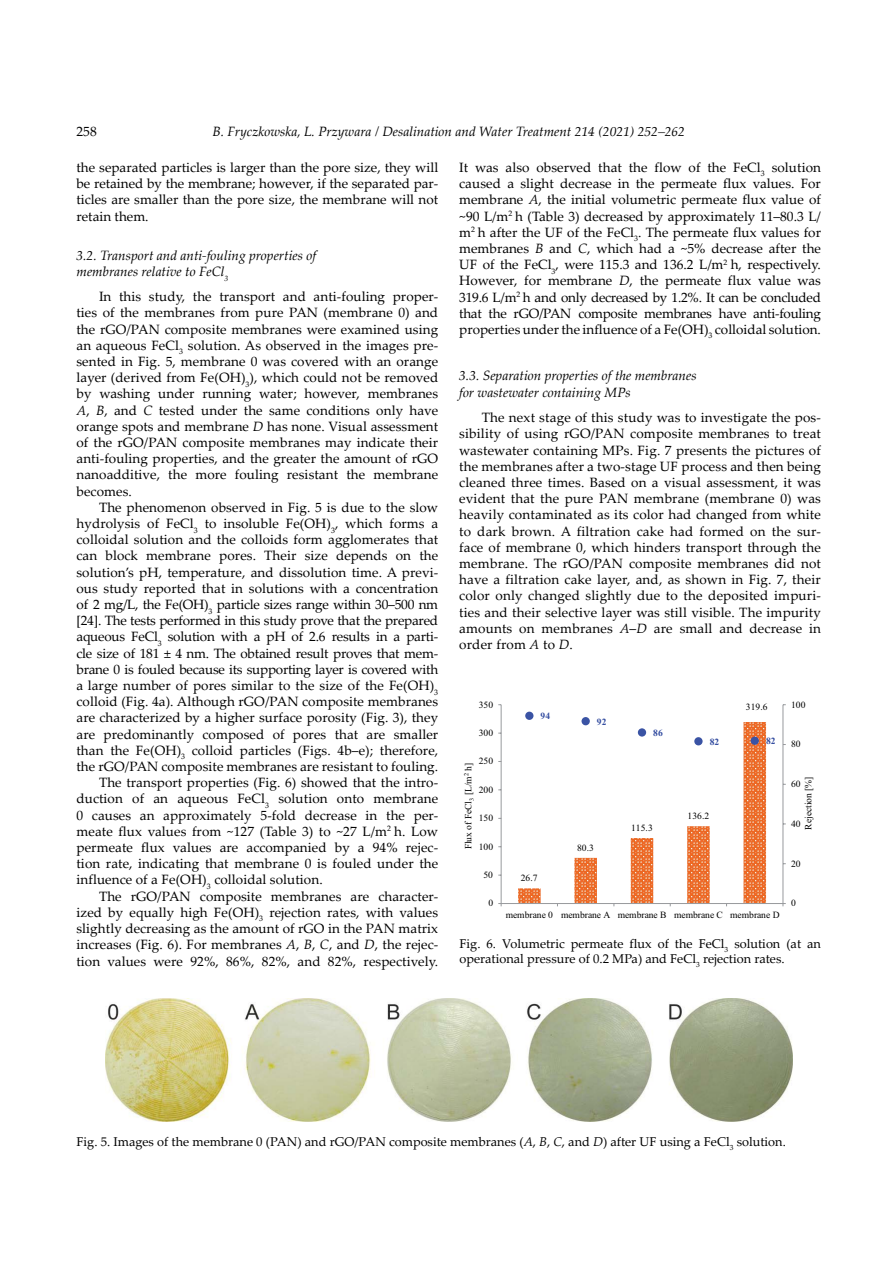
<style>
.page{position:relative;width:893px;height:1263px;background:#fff}
.page>*{position:absolute;margin:0;border:0;box-sizing:border-box;transform-origin:0 0}
.t1{font:13.5px/16.2px "Palatino Linotype";letter-spacing:.005em;color:#000;text-align:justify}
.t2{font:13.5px "Palatino Linotype";letter-spacing:-.02em;color:#000}
.t3{font:italic 13.5px/16.5px "Palatino Linotype";color:#000}
.t4{font:12.75px/15px "Palatino Linotype";color:#000}
.t5{font:9.6px "Times New Roman";color:#000}
.t6{font:700 9.6px "Times New Roman";letter-spacing:.005em;color:#354ea1}
.s1{font-style:italic}
</style>
<div class="page">
<img style="left:105px;top:998px;width:687px;height:124px">
<hr style="left:782px;top:705px;width:1px;height:198px;background:#989a9d">
<hr style="left:501px;top:705px;width:1px;height:198px;background:#989a9d">
<hr style="left:501px;top:903px;width:282px;height:1px;background:#989a9d">
<svg style="left:518px;top:722px;width:248px;height:184px"></svg>
<div style="left:525px;top:712px;width:8px;height:8px;background:#3a53a4;border-radius:50%"></div>
<div style="left:582px;top:717px;width:8px;height:8px;background:#3a53a4;border-radius:50%"></div>
<div style="left:638px;top:728px;width:8px;height:9px;background:#3a53a4;border-radius:50%"></div>
<div style="left:694px;top:737px;width:9px;height:8px;background:#3a53a4;border-radius:50%"></div>
<div style="left:751px;top:737px;width:8px;height:8px;background:#3a53a4;border-radius:50%"></div>
<p class="t1" style="left:77px;top:123px;width:22px">258</p>
<p class="t3" style="left:212px;top:123px;width:474px">B. Fryczkowska, L. Przywara / Desalination and Water Treatment 214 (2021) 252–262</p>
<p class="t1" style="left:76px;top:159px;width:363px">the separated particles is larger than the pore size, they will be retained by the membrane; however, if the separated par&shy;ticles are smaller than the pore size, the membrane will not retain them.</p>
<p class="t3" style="left:76px;top:246px;width:241px">3.2. Transport and anti-fouling properties of membranes relative to FeCl<sub>3</sub></p>
<p class="t1" style="left:76px;top:288px;width:363px;text-indent:23px">In this study, the transport and anti-fouling proper&shy;ties of the membranes from pure PAN (membrane 0) and the rGO/PAN composite membranes were examined using an aqueous FeCl<sub>3</sub> solution. As observed in the images pre&shy;sented in Fig. 5, membrane 0 was covered with an orange layer (derived from Fe(OH)<sub>3</sub>), which could not be removed by washing under running water; however, membranes <span class="s1">A</span>, <span class="s1">B</span>, and <span class="s1">C</span> tested under the same conditions only have orange spots and membrane <span class="s1">D</span> has none. Visual assessment of the rGO/PAN composite membranes may indicate their anti-fouling properties, and the greater the amount of rGO nanoadditive, the more fouling resistant the membrane becomes.</p>
<p class="t1" style="left:99px;top:499px;width:341px">The phenomenon observed in Fig. 5 is due to the slow</p>
<p class="t1" style="left:77px;top:515px;width:363px">hydrolysis of FeCl<sub>3</sub> to insoluble Fe(OH)<sub>3</sub>, which forms a</p>
<p class="t1" style="left:76px;top:531px;width:363px">colloidal solution and the colloids form agglomerates that</p>
<p class="t1" style="left:76px;top:547px;width:363px">can block membrane pores. Their size depends on the</p>
<p class="t1" style="left:76px;top:563px;width:363px">solution’s pH, temperature, and dissolution time. A previ-</p>
<p class="t1" style="left:76px;top:580px;width:363px">ous study reported that in solutions with a concentration</p>
<p class="t2" style="left:76px;top:595px;width:363px">of 2 mg/L, the Fe(OH)<sub>3</sub> particle sizes range within 30–500 nm</p>
<p class="t2" style="left:76px;top:611px;width:363px">[24]. The tests performed in this study prove that the prepared</p>
<p class="t2" style="left:76px;top:627px;width:363px">aqueous FeCl<sub>3</sub> solution with a pH of 2.6 results in a parti-</p>
<p class="t2" style="left:76px;top:643px;width:363px">cle size of 181 ± 4 nm. The obtained result proves that mem-</p>
<p class="t2" style="left:76px;top:660px;width:363px">brane 0 is fouled because its supporting layer is covered with</p>
<p class="t1" style="left:76px;top:677px;width:363px">a large number of pores similar to the size of the Fe(OH)<sub>3</sub></p>
<p class="t1" style="left:77px;top:693px;width:363px">colloid (Fig. 4a). Although rGO/PAN composite membranes</p>
<p class="t1" style="left:77px;top:709px;width:363px">are characterized by a higher surface porosity (Fig. 3), they</p>
<p class="t1" style="left:77px;top:725px;width:363px">are predominantly composed of pores that are smaller</p>
<p class="t1" style="left:77px;top:742px;width:363px">than the Fe(OH)<sub>3</sub> colloid particles (Figs. 4b–e); therefore,</p>
<p class="t1" style="left:76px;top:758px;width:363px">the rGO/PAN composite membranes are resistant to fouling.</p>
<p class="t1" style="left:99px;top:774px;width:341px">The transport properties (Fig. 6) showed that the intro-</p>
<p class="t1" style="left:76px;top:790px;width:363px">duction of an aqueous FeCl<sub>3</sub> solution onto membrane</p>
<p class="t1" style="left:76px;top:806px;width:363px">0 causes an approximately 5-fold decrease in the per-</p>
<p class="t1" style="left:76px;top:823px;width:363px">meate flux values from ~127 (Table 3) to ~27 L/m<sup>2</sup> h. Low</p>
<p class="t1" style="left:77px;top:839px;width:363px">permeate flux values are accompanied by a 94% rejec-</p>
<p class="t1" style="left:77px;top:855px;width:363px">tion rate, indicating that membrane 0 is fouled under the</p>
<p class="t1" style="left:77px;top:871px;width:248px">influence of a Fe(OH)<sub>3</sub> colloidal solution.</p>
<p class="t1" style="left:99px;top:887px;width:341px">The rGO/PAN composite membranes are character-</p>
<p class="t1" style="left:76px;top:904px;width:363px">ized by equally high Fe(OH)<sub>3</sub> rejection rates, with values</p>
<p class="t1" style="left:76px;top:920px;width:363px">slightly decreasing as the amount of rGO in the PAN matrix</p>
<p class="t1" style="left:76px;top:936px;width:363px">increases (Fig. 6). For membranes <span class="s1">A</span>, <span class="s1">B</span>, <span class="s1">C</span>, and <span class="s1">D</span>, the rejec-</p>
<p class="t1" style="left:76px;top:952px;width:363px">tion values were 92%, 86%, 82%, and 82%, respectively.</p>
<p class="t1" style="left:459px;top:159px;width:363px">It was also observed that the flow of the FeCl<sub>3</sub> solution caused a slight decrease in the permeate flux values. For membrane <span class="s1">A</span>, the initial volumetric permeate flux value of ~90 L/m<sup>2</sup> h (Table 3) decreased by approximately 11–80.3 L/ m<sup>2</sup> h after the UF of the FeCl<sub>3</sub>. The permeate flux values for membranes <span class="s1">B</span> and <span class="s1">C</span>, which had a ~5% decrease after the UF of the FeCl<sub>3</sub>, were 115.3 and 136.2 L/m<sup>2</sup> h, respectively.<br>However, for membrane <span class="s1">D</span>, the permeate flux value was 319.6 L/m<sup>2</sup> h and only decreased by 1.2%. It can be concluded that the rGO/PAN composite membranes have anti-fouling properties under the influence of a Fe(OH)<sub>3</sub> colloidal solution.</p>
<p class="t3" style="left:459px;top:367px;width:239px">3.3. Separation properties of the membranes for wastewater containing MPs</p>
<p class="t1" style="left:459px;top:409px;width:363px;text-indent:23px">The next stage of this study was to investigate the pos&shy;sibility of using rGO/PAN composite membranes to treat wastewater containing MPs. Fig. 7 presents the pictures of the membranes after a two-stage UF process and then being cleaned three times. Based on a visual assessment, it was evident that the pure PAN membrane (membrane 0) was heavily contaminated as its color had changed from white to dark brown. A filtration cake had formed on the sur&shy;face of membrane 0, which hinders transport through the membrane. The rGO/PAN composite membranes did not have a filtration cake layer, and, as shown in Fig. 7, their color only changed slightly due to the deposited impuri&shy;ties and their selective layer was still visible. The impurity amounts on membranes <span class="s1">A</span>–<span class="s1">D</span> are small and decrease in order from <span class="s1">A</span> to <span class="s1">D</span>.</p>
<p class="t5" style="left:479px;top:698px;width:16px">350</p>
<p class="t5" style="left:791px;top:698px;width:16px">100</p>
<p class="t5" style="left:746px;top:700px;width:23px">319.6</p>
<p class="t6" style="left:541px;top:709px;width:11px">94</p>
<p class="t6" style="left:597px;top:715px;width:11px">92</p>
<p class="t6" style="left:653px;top:726px;width:11px">86</p>
<p class="t5" style="left:479px;top:726px;width:16px">300</p>
<p class="t6" style="left:710px;top:735px;width:11px">82</p>
<p class="t6" style="left:766px;top:734px;width:11px">82</p>
<p class="t5" style="left:791px;top:738px;width:11px">80</p>
<p class="t5" style="left:479px;top:755px;width:16px">250</p>
<p class="t5" style="left:462px;top:849px;width:88px;rotate:-90deg">Flux of FeCl<sub>3</sub> [L/m<sup>2</sup> h]</p>
<p class="t5" style="left:802px;top:830px;width:55px;rotate:-90deg">Rejection [%]</p>
<p class="t5" style="left:791px;top:777px;width:11px">60</p>
<p class="t5" style="left:479px;top:783px;width:16px">200</p>
<p class="t5" style="left:687px;top:809px;width:23px">136.2</p>
<p class="t5" style="left:479px;top:811px;width:16px">150</p>
<p class="t5" style="left:791px;top:817px;width:11px">40</p>
<p class="t5" style="left:631px;top:821px;width:23px">115.3</p>
<p class="t5" style="left:479px;top:840px;width:16px">100</p>
<p class="t5" style="left:577px;top:841px;width:18px">80.3</p>
<p class="t5" style="left:791px;top:857px;width:11px">20</p>
<p class="t5" style="left:484px;top:868px;width:11px">50</p>
<p class="t5" style="left:521px;top:871px;width:18px">26.7</p>
<p class="t5" style="left:791px;top:897px;width:6px">0</p>
<p class="t5" style="left:488px;top:897px;width:6px">0</p>
<p class="t5" style="left:506px;top:908px;width:275px">membrane 0 membrane A membrane B membrane C membrane D</p>
<p class="t4" style="left:459px;top:935px;width:363px">Fig. 6. Volumetric permeate flux of the FeCl<sub>3</sub> solution (at an operational pressure of 0.2 MPa) and FeCl<sub>3</sub> rejection rates.</p>
<p class="t4" style="left:76px;top:1134px;width:711px">Fig. 5. Images of the membrane 0 (PAN) and rGO/PAN composite membranes (<span class="s1">A</span>, <span class="s1">B</span>, <span class="s1">C</span>, and <span class="s1">D</span>) after UF using a FeCl<sub>3</sub> solution.</p>
</div>
